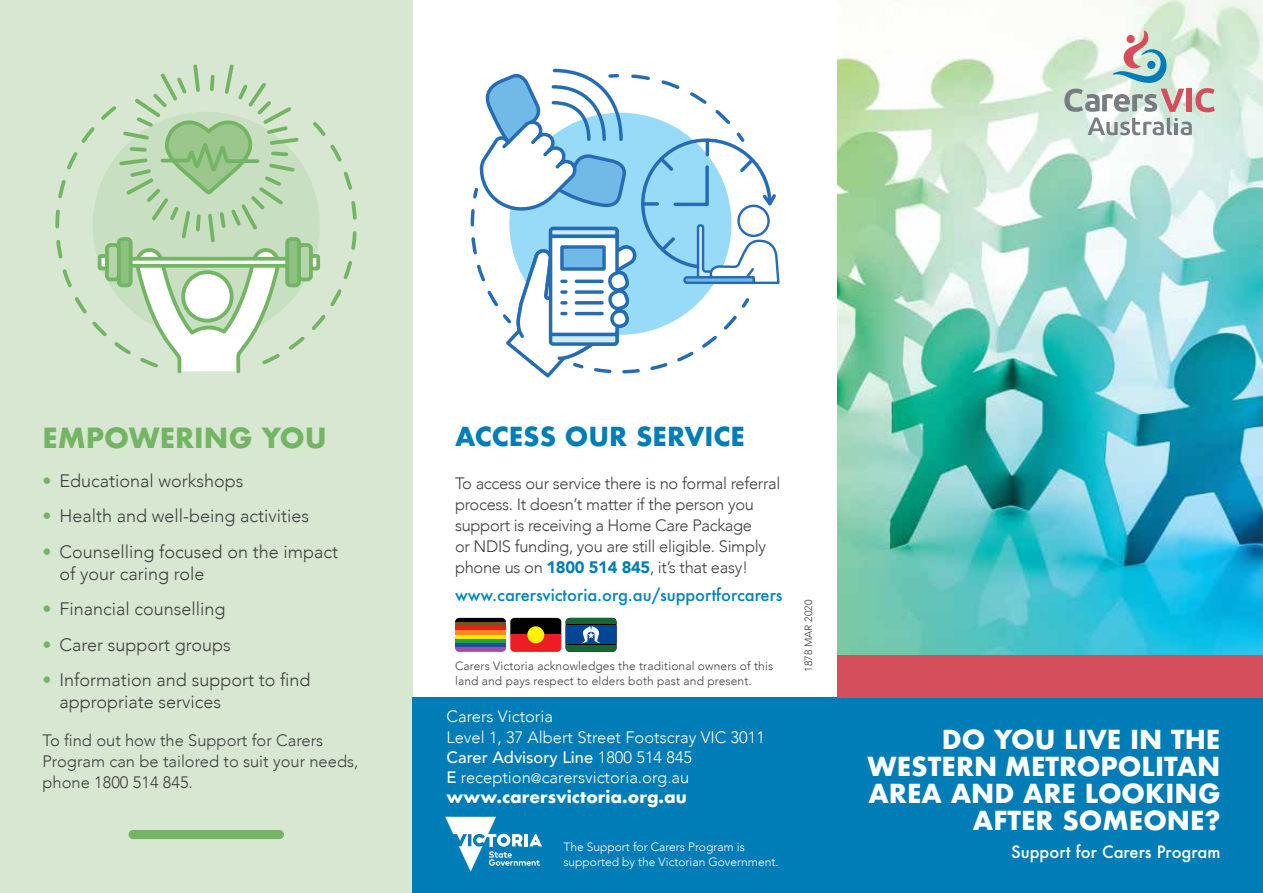
<style>
.page{position:relative;width:1263px;height:893px;background:#fff}
.page>*{position:absolute;margin:0;border:0;box-sizing:border-box;transform-origin:0 0}
.t1{font:700 27px "Futura";color:#73b564}
.t2{font:700 25.5px/27px "Futura";color:#fff;text-align:right}
.t3{font:700 25.5px "Futura";color:#007db6}
.t4{font:300 18px/22.5px "Avenir";color:#414042}
.t5{font:300 16.5px/21px "Avenir";letter-spacing:-.02em;color:#414042}
.t6{font:300 16.5px/20.2px "Avenir";color:#fff}
.t7{font:300 16.5px/21px "Avenir";color:#414042}
.t8{font:500 16.5px "Futura";letter-spacing:-.005em;color:#0085bb}
.t9{font:700 16.5px "Futura";color:#fff}
.t10{font:500 16.5px "Futura";color:#fff}
.t11{font:300 12px/15px "Avenir";letter-spacing:.01em;color:#414042}
.t12{font:300 12px/15px "Avenir";color:#fff}
.t13{font:300 10.5px "Avenir";color:#414042}
.s1{font-weight:800;color:#73b564}
.s2{font-weight:900;color:#007db6}
.s3{font-weight:500}
.s4{font-size:13.5px}
</style>
<div class="page">
<div style="left:0;top:0;width:412px;height:893px;background:#d7e7d1"></div>
<img style="left:838px;top:0;width:425px;height:655px">
<div style="left:838px;top:697px;width:425px;height:196px;background:#007db6"></div>
<div style="left:412px;top:697px;width:426px;height:196px;background:#007db6"></div>
<svg style="left:445px;top:817px;width:97px;height:55px"></svg>
<div style="left:1186px;top:89px;width:6px;height:23px;background:#d44e5b"></div>
<svg style="left:1195px;top:88px;width:20px;height:24px"></svg>
<svg style="left:1064px;top:30px;width:120px;height:82px"></svg>
<svg style="left:1088px;top:118px;width:104px;height:17px"></svg>
<div style="left:838px;top:655px;width:425px;height:42px;background:#d44e5b"></div>
<svg style="left:55px;top:64px;width:302px;height:310px"></svg>
<svg style="left:470px;top:68px;width:310px;height:310px"></svg>
<div style="left:129px;top:830px;width:155px;height:9px;background:#73b564;border-radius:5px"></div>
<div style="left:510px;top:618px;width:51px;height:17px;background:#000"></div>
<div style="left:510px;top:635px;width:51px;height:17px;background:#ed1d24"></div>
<div style="left:527px;top:626px;width:17px;height:17px;background:#fff200;border-radius:50%"></div>
<svg style="left:566px;top:618px;width:51px;height:34px;background:#226071"></svg>
<hr style="left:455px;top:618px;width:51px;height:4px;background:#000">
<hr style="left:455px;top:622px;width:51px;height:4px;background:#785421">
<div style="left:455px;top:626px;width:51px;height:5px;background:#ed1d24"></div>
<hr style="left:455px;top:631px;width:51px;height:4px;background:#f68b1f">
<hr style="left:455px;top:635px;width:51px;height:4px;background:#ffe800">
<hr style="left:455px;top:639px;width:51px;height:4px;background:#1ea34a">
<div style="left:455px;top:643px;width:51px;height:5px;background:#214da1"></div>
<svg style="left:455px;top:648px;width:51px;height:4px"></svg>
<h1 class="t1" style="left:43px;top:418px;width:286px">EMPOWERING YOU</h1>
<p class="t4" style="left:43px;top:470px;width:203px"><span class="s1">•</span> Educational workshops</p>
<p class="t4" style="left:43px;top:505px;width:268px"><span class="s1">•</span> Health and well-being activities</p>
<p class="t4" style="left:60px;top:540px;width:280px;text-indent:-17px"><span class="s1">•</span> Counselling focused on the impact of your caring role</p>
<p class="t4" style="left:43px;top:598px;width:185px"><span class="s1">•</span> Financial counselling</p>
<p class="t4" style="left:43px;top:633px;width:190px"><span class="s1">•</span> Carer support groups</p>
<p class="t4" style="left:60px;top:669px;width:252px;text-indent:-17px"><span class="s1">•</span> Information and support to find appropriate services</p>
<p class="t7" style="left:43px;top:730px;width:317px">To find out how the Support for Carers<br>Program can be tailored to suit your needs, phone 1800 514 845.</p>
<h2 class="t3" style="left:455px;top:418px;width:292px">ACCESS OUR SERVICE</h2>
<p class="t5" style="left:455px;top:472px;width:327px">To access our service there is no formal referral process. It doesn’t matter if the person you support is receiving a Home Care Package<br>or NDIS funding, you are still eligible. Simply phone us on <span class="s2">1800 514 845</span>, it’s that easy!</p>
<p class="t8" style="left:455px;top:583px;width:329px">www.carersvictoria.org.au/supportforcarers</p>
<p class="t11" style="left:455px;top:658px;width:320px">Carers Victoria acknowledges the traditional owners of this land and pays respect to elders both past and present.</p>
<p class="t6" style="left:446px;top:707px;width:320px">Carers Victoria<br>Level 1, 37 Albert Street Footscray VIC 3011<br><span class="s3">Carer Advisory Line</span> 1800 514 845<br><span class="s3">E</span> reception<span class="s4">@</span>carersvictoria.org.au</p>
<p class="t9" style="left:446px;top:785px;width:242px">www.carersvictoria.org.au</p>
<p class="t12" style="left:563px;top:839px;width:217px">The Support for Carers Program is supported by the Victorian Government.</p>
<p class="t13" style="left:802px;top:672px;width:73px;rotate:-90deg">1878 MAR 2020</p>
<h2 class="t2" style="left:867px;top:726px;width:354px">DO YOU LIVE IN THE<br>WESTERN METROPOLITAN<br>AREA AND ARE LOOKING<br>AFTER SOMEONE?</h2>
<p class="t10" style="left:1011px;top:841px;width:211px">Support for Carers Program</p>
</div>
